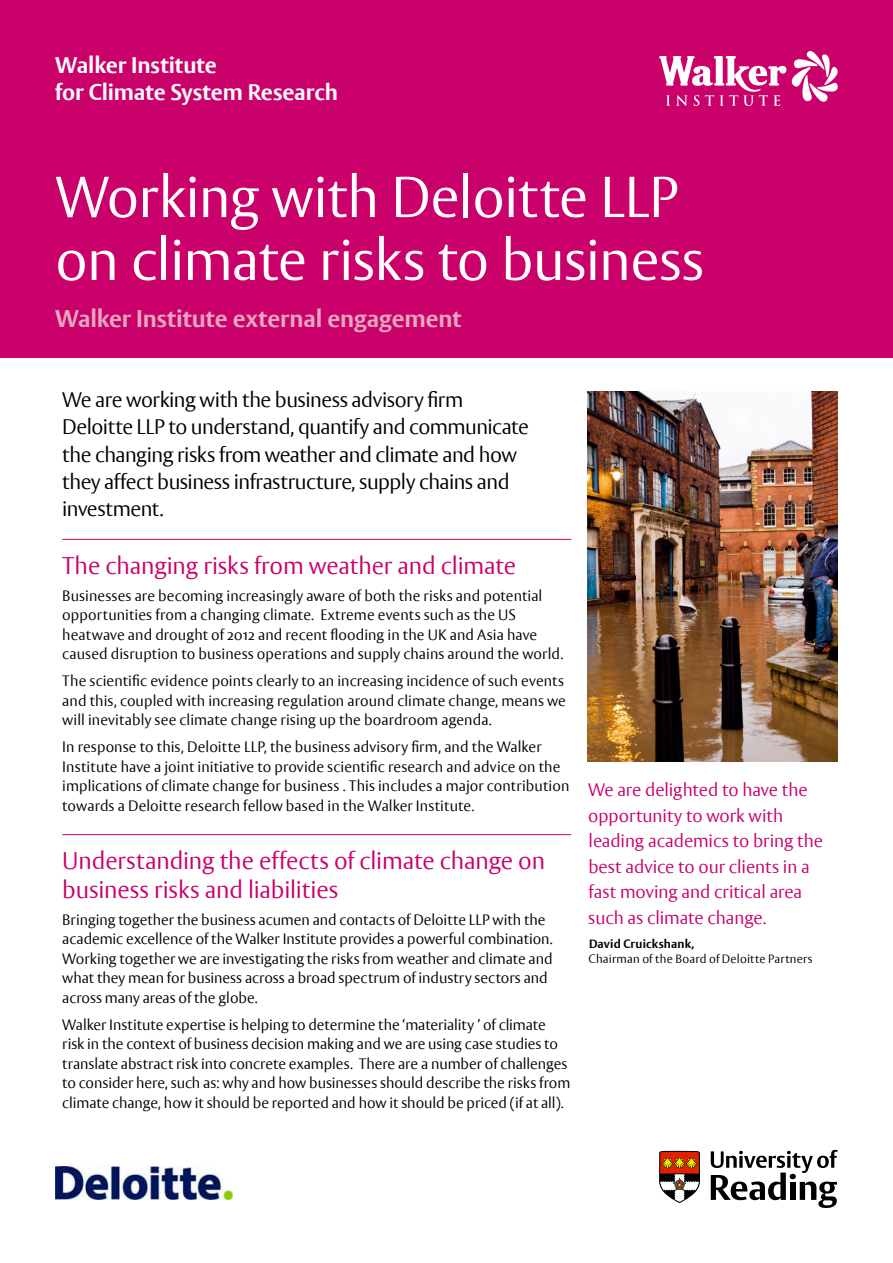
<style>
.page{position:relative;width:893px;height:1263px;background:#fff}
.page>*{position:absolute;margin:0;border:0;box-sizing:border-box;transform-origin:0 0}
.t1{font:57px/63px "Rdg Vesta";letter-spacing:-.015em;color:#fff}
.t2{font:24px/28.5px "Rdg Vesta";letter-spacing:-.005em;color:#ca006b}
.t3{font:700 24px "Rdg Vesta";letter-spacing:-.005em;color:#e7a8bf}
.t4{font:700 22.5px/27px "Rdg Vesta";letter-spacing:-.005em;color:#fff}
.t5{font:21px/27px "Rdg Vesta";letter-spacing:-.025em;color:#000}
.t6{font:18px/25.5px "Rdg Vesta";letter-spacing:-.005em;color:#ca006b}
.t7{font:15px/19.5px "Rdg Vesta";color:#000}
.t8{font:12px "Rdg Vesta";letter-spacing:.015em;color:#000}
.t9{font:700 12px "Rdg Vesta";letter-spacing:.015em;color:#000}
</style>
<div class="page">
<svg style="left:711px;top:1150px;width:127px;height:58px"></svg>
<svg style="left:659px;top:1150px;width:41px;height:53px"></svg>
<hr style="left:62px;top:539px;width:509px;height:1px;background:#ca006b">
<hr style="left:62px;top:834px;width:509px;height:1px;background:#ca006b">
<img style="left:588px;top:391px;width:249px;height:370px">
<div style="left:0;top:0;width:893px;height:357px;background:#ca006b"></div>
<svg style="left:659px;top:51px;width:179px;height:55px"></svg>
<img style="left:56px;top:1167px;width:176px;height:33px">
<h3 class="t4" style="left:55px;top:52px;width:284px">Walker Institute<br>for Climate System Research</h3>
<h1 class="t1" style="left:55px;top:168px;width:650px">Working with Deloitte LLP on climate risks to business</h1>
<h2 class="t3" style="left:55px;top:303px;width:408px">Walker Institute external engagement</h2>
<h3 class="t5" style="left:62px;top:387px;width:468px">We are working with the business advisory firm Deloitte LLP to understand, quantify and communicate the changing risks from weather and climate and how they affect business infrastructure, supply chains and investment.</h3>
<h2 class="t2" style="left:62px;top:552px;width:455px">The changing risks from weather and climate</h2>
<p class="t7" style="left:62px;top:586px;width:503px">Businesses are becoming increasingly aware of both the risks and potential opportunities from a changing climate. Extreme events such as the US heatwave and drought of 2012 and recent flooding in the UK and Asia have caused disruption to business operations and supply chains around the world.</p>
<p class="t7" style="left:62px;top:672px;width:505px">The scientific evidence points clearly to an increasing incidence of such events and this, coupled with increasing regulation around climate change, means we will inevitably see climate change rising up the boardroom agenda.</p>
<p class="t7" style="left:62px;top:738px;width:509px">In response to this, Deloitte LLP, the business advisory firm, and the Walker Institute have a joint initiative to provide scientific research and advice on the implications of climate change for business . This includes a major contribution towards a Deloitte research fellow based in the Walker Institute.</p>
<h2 class="t2" style="left:62px;top:847px;width:484px">Understanding the effects of climate change on business risks and liabilities</h2>
<p class="t7" style="left:62px;top:910px;width:492px">Bringing together the business acumen and contacts of Deloitte LLP with the academic excellence of the Walker Institute provides a powerful combination.<br>Working together we are investigating the risks from weather and climate and what they mean for business across a broad spectrum of industry sectors and across many areas of the globe.</p>
<p class="t7" style="left:62px;top:1015px;width:510px">Walker Institute expertise is helping to determine the ‘materiality ’ of climate risk in the context of business decision making and we are using case studies to translate abstract risk into concrete examples. There are a number of challenges to consider here, such as: why and how businesses should describe the risks from climate change, how it should be reported and how it should be priced (if at all).</p>
<p class="t6" style="left:588px;top:778px;width:237px">We are delighted to have the opportunity to work with leading academics to bring the best advice to our clients in a fast moving and critical area such as climate change.</p>
<p class="t9" style="left:589px;top:936px;width:107px">David Cruickshank,</p>
<p class="t8" style="left:589px;top:951px;width:225px">Chairman of the Board of Deloitte Partners</p>
</div>
